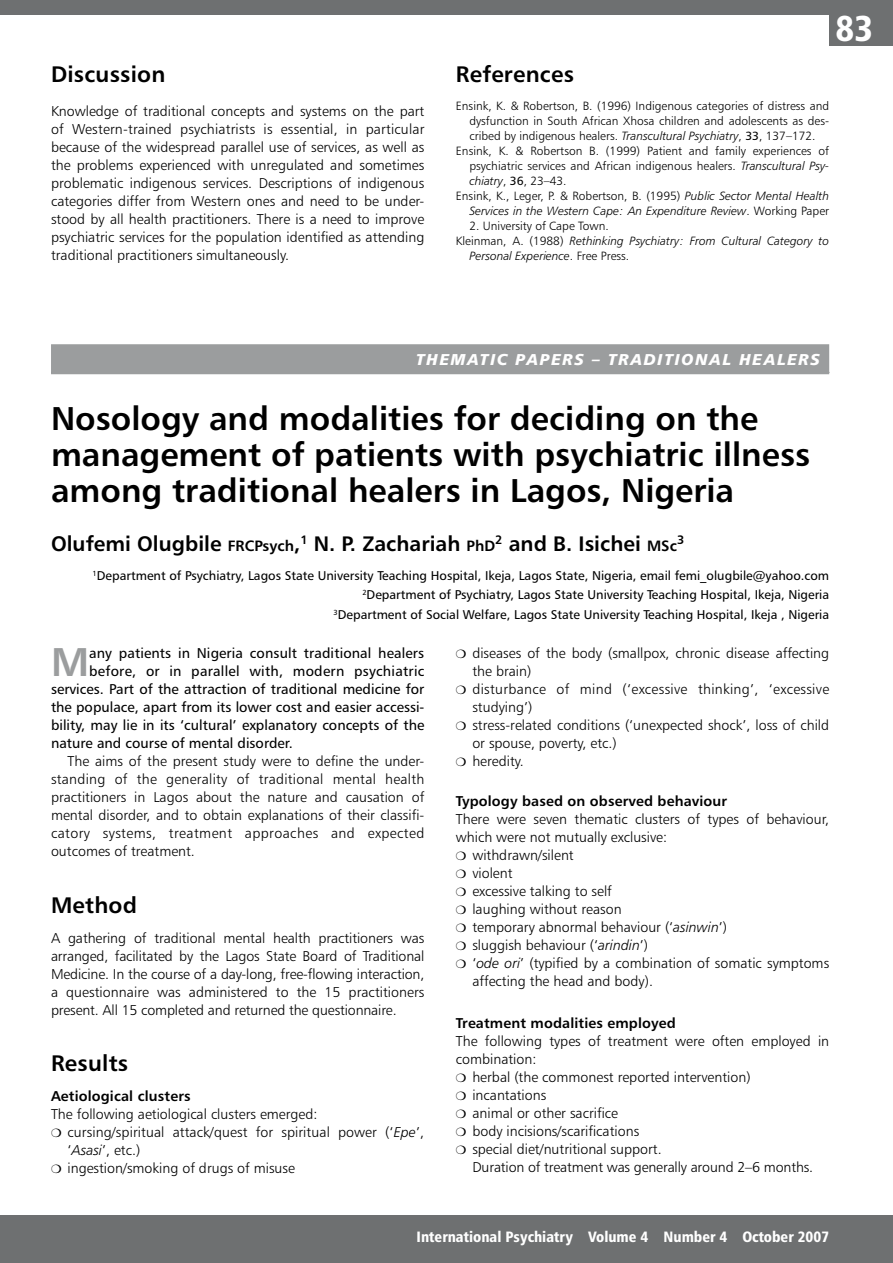
<style>
.page{position:relative;width:893px;height:1263px;background:#fff}
.page>*{position:absolute;margin:0;border:0;box-sizing:border-box;transform-origin:0 0}
.t1{font:40.2px "Humanist 777 BT Bold B";color:#9b9d9e}
.t2{font:36px "Humanist 777 BT Black Condensed B";color:#fff}
.t3{font:33px/36px "Humanist 777 BT Bold B";color:#000}
.t4{font:22.5px "Humanist 777 BT Bold B";letter-spacing:.01em;color:#000}
.t5{font:21px "Humanist 777 BT Bold B";color:#000}
.t6{font:15.75px "Humanist 777 BT Black Italic B";letter-spacing:.1em;color:#fff}
.t7{font:15px "Humanist 777 BT Black Condensed B";color:#fff}
.t8{font:14.25px/18px "Humanist 777 BT Light B";color:#000;text-align:justify}
.t9{font:14.25px "Humanist 777 BT Roman B";color:#000}
.t10{font:14.25px "Humanist 777 BT Bold B";letter-spacing:.01em;color:#000}
.t11{font:14.25px "Humanist 777 BT Roman B";letter-spacing:.02em;color:#000}
.t12{font:12.75px/19.5px "Humanist 777 BT Roman B";color:#000;text-align:right}
.t13{font:12.3px "Humanist 777 BT Bold B";color:#000}
.t14{font:12px "Humanist 777 BT Light B";color:#000}
.t15{font:12px/15px "Humanist 777 BT Light Italic B";color:#000}
.s1{font-family:"Humanist 777 BT Light Italic B"}
.s2{font-family:"Humanist 777 BT Roman B"}
.s3{font-family:"Humanist 777 BT Light B"}
.s4{font-size:15px}
</style>
<div class="page">
<div style="left:0;top:1215px;width:893px;height:48px;background:#6e7071"></div>
<div style="left:829px;top:0;width:64px;height:46px;background:#6e7071"></div>
<div style="left:0;top:0;width:893px;height:15px;background:#6e7071"></div>
<div style="left:51px;top:344px;width:778px;height:30px;background:#9b9d9e"></div>
<h3 class="t4" style="left:51px;top:60px;width:116px">Discussion</h3>
<p class="t8" style="left:51px;top:102px;width:375px">Knowledge of traditional concepts and systems on the part of Western-trained psychiatrists is essential, in particular because of the widespread parallel use of services, as well as the problems experienced with unregulated and sometimes problematic indigenous services. Descriptions of indigenous categories differ from Western ones and need to be under&shy;stood by all health practitioners. There is a need to improve psychiatric services for the population identified as attending traditional practitioners simultaneously.</p>
<h2 class="t2" style="left:836px;top:6px;width:39px">83</h2>
<h3 class="t4" style="left:456px;top:60px;width:120px">References</h3>
<p class="t14" style="left:456px;top:99px;width:375px">Ensink, K. &amp; Robertson, B. (1996) Indigenous categories of distress and</p>
<p class="t14" style="left:469px;top:114px;width:360px">dysfunction in South African Xhosa children and adolescents as des-</p>
<p class="t14" style="left:469px;top:129px;width:348px">cribed by indigenous healers. <span class="s1">Transcultural Psychiatry</span>, <span class="s2">33</span>, 137–172.</p>
<p class="t14" style="left:456px;top:144px;width:375px">Ensink, K. &amp; Robertson B. (1999) Patient and family experiences of</p>
<p class="t14" style="left:469px;top:159px;width:361px">psychiatric services and African indigenous healers. <span class="s1">Transcultural Psy-</span></p>
<p class="t14" style="left:469px;top:174px;width:99px"><span class="s1">chiatry</span>, <span class="s2">36</span>, 23–43.</p>
<p class="t14" style="left:456px;top:189px;width:375px">Ensink, K., Leger, P. &amp; Robertson, B. (1995) <span class="s1">Public Sector Mental Health</span></p>
<p class="t15" style="left:469px;top:204px;width:361px">Services in the Western Cape: An Expenditure Review<span class="s3">. Working Paper</span></p>
<p class="t14" style="left:469px;top:219px;width:141px">2. University of Cape Town.</p>
<p class="t15" style="left:469px;top:234px;width:361px;text-indent:-14px"><span class="s3">Kleinman, A. (1988)</span> Rethinking Psychiatry: From Cultural Category to<br>Personal Experience<span class="s3">. Free Press.</span></p>
<p class="t6" style="left:416px;top:349px;width:405px">THEMATIC PAPERS – TRADITIONAL HEALERS</p>
<h3 class="t3" style="left:51px;top:399px;width:760px">Nosology and modalities for deciding on the management of patients with psychiatric illness among traditional healers in Lagos, Nigeria</h3>
<h3 class="t5" style="left:51px;top:531px;width:627px">Olufemi Olugbile <span class="s4">FRCPsych</span>,<sup>1</sup> N. P. Zachariah <span class="s4">PhD</span><sup>2</sup> and B. Isichei <span class="s4">MSc</span></h3>
<p class="t13" style="left:677px;top:532px;width:9px">3</p>
<p class="t12" style="left:93px;top:565px;width:738px"><sup>1</sup>Department of Psychiatry, Lagos State University Teaching Hospital, Ikeja, Lagos State, Nigeria, email femi_olugbile@yahoo.com<br><sup>2</sup>Department of Psychiatry, Lagos State University Teaching Hospital, Ikeja, Nigeria<br><sup>3</sup>Department of Social Welfare, Lagos State University Teaching Hospital, Ikeja , Nigeria</p>
<h1 class="t1" style="left:51px;top:637px;width:40px">M</h1>
<p class="t9" style="left:89px;top:644px;width:337px">any patients in Nigeria consult traditional healers</p>
<p class="t8" style="left:472px;top:643px;width:358px;text-align:left">diseases of the body (smallpox, chronic disease affecting the brain)<br>disturbance of mind (‘excessive thinking’, ‘excessive studying’)<br>stress-related conditions (‘unexpected shock’, loss of child or spouse, poverty, etc.)<br>heredity.</p>
<p class="t10" style="left:456px;top:792px;width:273px">Typology based on observed behaviour</p>
<p class="t8" style="left:456px;top:810px;width:375px">There were seven thematic clusters of types of behaviour,</p>
<p class="t8" style="left:456px;top:828px;width:213px">which were not mutually exclusive:</p>
<p class="t8" style="left:472px;top:846px;width:103px">withdrawn/silent</p>
<p class="t8" style="left:472px;top:864px;width:42px">violent</p>
<p class="t8" style="left:472px;top:882px;width:141px">excessive talking to self</p>
<p class="t8" style="left:472px;top:900px;width:151px">laughing without reason</p>
<p class="t8" style="left:472px;top:918px;width:256px">temporary abnormal behaviour (‘<span class="s1">asinwin</span>’)</p>
<p class="t8" style="left:472px;top:936px;width:177px">sluggish behaviour (‘<span class="s1">arindin</span>’)</p>
<p class="t8" style="left:472px;top:954px;width:358px">‘<span class="s1">ode ori</span>’ (typified by a combination of somatic symptoms</p>
<p class="t8" style="left:472px;top:972px;width:182px">affecting the head and body).</p>
<p class="t10" style="left:456px;top:1014px;width:222px">Treatment modalities employed</p>
<p class="t8" style="left:456px;top:1032px;width:375px">The following types of treatment were often employed in</p>
<p class="t8" style="left:456px;top:1050px;width:82px">combination:</p>
<p class="t8" style="left:472px;top:1068px;width:280px">herbal (the commonest reported intervention)</p>
<p class="t8" style="left:472px;top:1086px;width:75px">incantations</p>
<p class="t8" style="left:472px;top:1104px;width:147px">animal or other sacrifice</p>
<p class="t8" style="left:472px;top:1122px;width:168px">body incisions/scarifications</p>
<p class="t8" style="left:472px;top:1140px;width:191px">special diet/nutritional support.</p>
<p class="t8" style="left:472px;top:1158px;width:342px">Duration of treatment was generally around 2–6 months.</p>
<p class="t11" style="left:89px;top:662px;width:337px">before, or in parallel with, modern psychiatric</p>
<p class="t9" style="left:51px;top:680px;width:375px">services. Part of the attraction of traditional medicine for</p>
<p class="t9" style="left:51px;top:698px;width:374px">the populace, apart from its lower cost and easier accessi-</p>
<p class="t9" style="left:51px;top:716px;width:375px">bility, may lie in its ‘cultural’ explanatory concepts of the</p>
<p class="t9" style="left:51px;top:734px;width:243px">nature and course of mental disorder.</p>
<p class="t8" style="left:51px;top:752px;width:375px;text-indent:17px">The aims of the present study were to define the under&shy;stan-ding of the generality of traditional mental health prac-titioners in Lagos about the nature and causation of mental disorder, and to obtain explanations of their classi-fi&shy;catory systems, treatment approaches and expected out-comes of treatment.</p>
<h3 class="t4" style="left:51px;top:891px;width:88px">Method</h3>
<p class="t8" style="left:51px;top:929px;width:375px">A gathering of traditional mental health practitioners was arranged, facilitated by the Lagos State Board of Traditional Medicine. In the course of a day-long, free-flowing inter-action, a questionnaire was administered to the 15 practitioners present. All 15 completed and returned the questionnaire.</p>
<h3 class="t4" style="left:51px;top:1048px;width:79px">Results</h3>
<p class="t10" style="left:51px;top:1087px;width:141px">Aetiological clusters</p>
<p class="t8" style="left:68px;top:1104px;width:358px;text-align:left;text-indent:-16px">The following aetiological clusters emerged:<br>cursing/spiritual attack/quest for spiritual power (‘<span class="s1">Epe</span>’, ‘<span class="s1">Asasi</span>’, etc.)<br>ingestion/smoking of drugs of misuse</p>
<p class="t7" style="left:417px;top:1227px;width:414px">International Psychiatry Volume 4 Number 4 October 2007</p>
</div>
